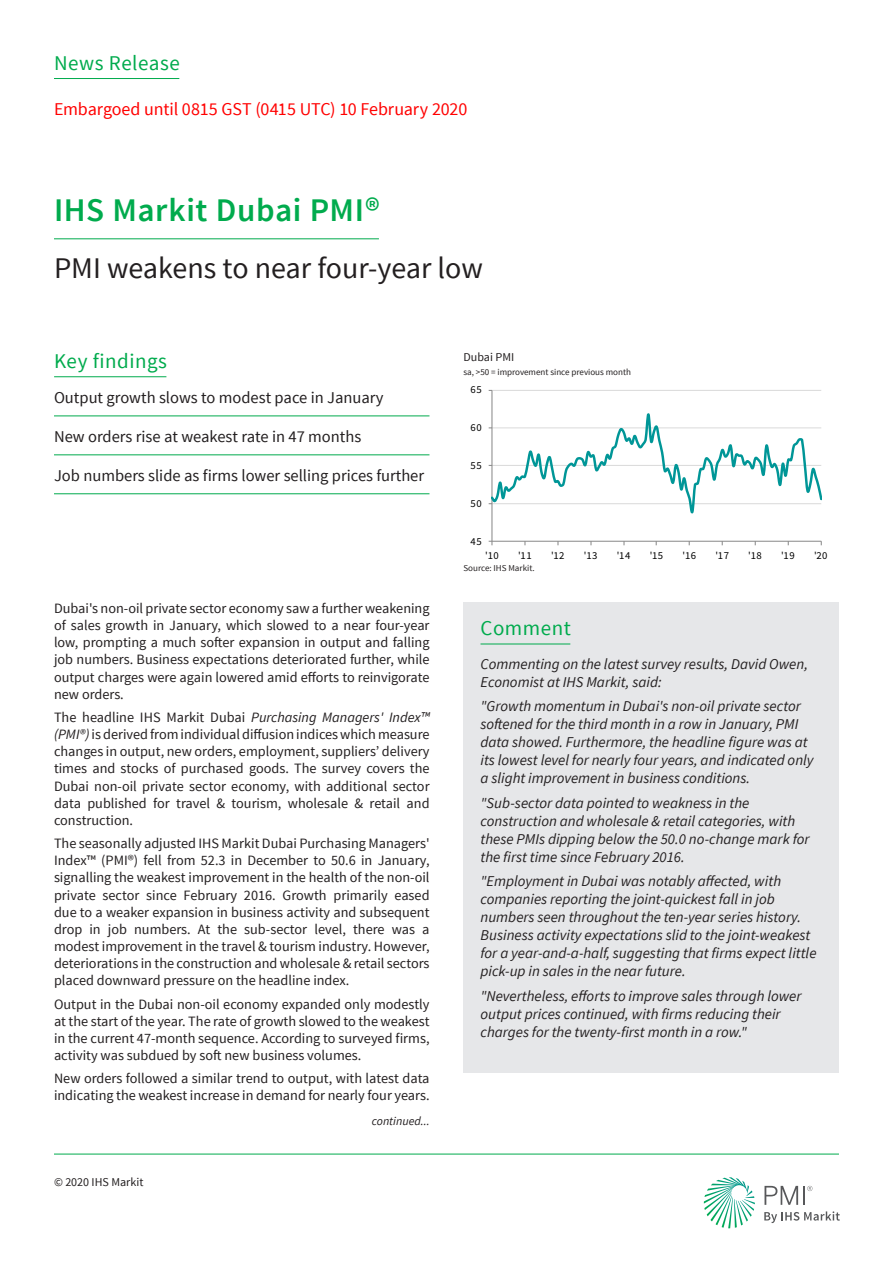
<style>
.page{position:relative;width:893px;height:1263px;background:#fff}
.page>*{position:absolute;margin:0;border:0;box-sizing:border-box;transform-origin:0 0}
.t1{font:600 33px "Source Sans Pro";letter-spacing:.015em;color:#00ab4d}
.t2{font:30px "Source Sans Pro";color:#231f20}
.Section_header{font:21px "Source Sans Pro";letter-spacing:.025em;color:#00ab4d}
.t3{font:18px "Source Sans Pro";letter-spacing:-.01em;color:#f00}
.Key_findings{font:16.5px "Source Sans Pro";color:#231f20}
.Comment{font:italic 15px/18px "Source Sans Pro";color:#231f20}
.Body_copy_2{font:14.25px/17.1px "Source Sans Pro";color:#231f20;text-align:justify}
.Chart_title{font:12px "Source Sans Pro";color:#231f20}
.Chart_title-2{font:italic 12px "Source Sans Pro";color:#231f20}
.t4{font:10.65px "Source Sans Pro";letter-spacing:.04em;color:#000}
.Axis_title{font:9px "Source Sans Pro";color:#231f20}
.s1{font-style:italic}
</style>
<div class="page">
<svg style="left:704px;top:1177px;width:51px;height:51px"></svg>
<svg style="left:764px;top:1211px;width:76px;height:12px"></svg>
<svg style="left:764px;top:1186px;width:48px;height:19px"></svg>
<hr style="left:54px;top:1154px;width:785px;height:1px;background:#00ab4d">
<hr style="left:492px;top:390px;width:329px;height:1px;background:#d9d9d9">
<hr style="left:492px;top:390px;width:1px;height:151px;background:#868686">
<hr style="left:492px;top:541px;width:329px;height:1px;background:#868686">
<svg style="left:489px;top:413px;width:333px;height:101px"></svg>
<hr style="left:54px;top:376px;width:112px;height:1px;background:#00ab4d">
<hr style="left:54px;top:78px;width:125px;height:1px;background:#00ab4d">
<hr style="left:54px;top:238px;width:325px;height:1px;background:#00ab4d">
<hr style="left:54px;top:416px;width:375px;height:1px;background:#00ab4d">
<hr style="left:54px;top:455px;width:375px;height:1px;background:#00ab4d">
<hr style="left:54px;top:493px;width:375px;height:1px;background:#00ab4d">
<div style="left:463px;top:602px;width:376px;height:56px;background:#e6e7e9"></div>
<hr style="left:480px;top:644px;width:90px;height:1px;background:#00ab4d">
<div style="left:463px;top:658px;width:376px;height:414px;background:#e6e7e9"></div>
<p class="Section_header" style="left:54px;top:50px;width:127px">News Release</p>
<p class="t3" style="left:54px;top:98px;width:415px">Embargoed until 0815 GST (0415 UTC) 10 February 2020</p>
<p class="t1" style="left:54px;top:190px;width:327px">IHS Markit Dubai PMI®</p>
<p class="t2" style="left:54px;top:249px;width:430px">PMI weakens to near four-year low</p>
<p class="Section_header" style="left:54px;top:348px;width:114px">Key findings</p>
<p class="Key_findings" style="left:54px;top:387px;width:331px">Output growth slows to modest pace in January</p>
<p class="Key_findings" style="left:54px;top:426px;width:309px">New orders rise at weakest rate in 47 months</p>
<p class="Key_findings" style="left:54px;top:465px;width:372px">Job numbers slide as firms lower selling prices further</p>
<p class="Body_copy_2" style="left:54px;top:600px;width:377px">Dubai's non-oil private sector economy saw a further weakening of sales growth in January, which slowed to a near four-year low, prompting a much softer expansion in output and falling job numbers. Business expectations deteriorated further, while output charges were again lowered amid efforts to reinvigorate new orders.</p>
<p class="Body_copy_2" style="left:54px;top:709px;width:377px">The headline IHS Markit Dubai <span class="s1">Purchasing Managers' Index™ (PMI®)</span> is derived from individual diffusion indices which measure changes in output, new orders, employment, suppliers’ delivery times and stocks of purchased goods. The survey covers the Dubai non-oil private sector economy, with additional sector data published for travel &amp; tourism, wholesale &amp; retail and construction.</p>
<p class="Body_copy_2" style="left:54px;top:835px;width:377px">The seasonally adjusted IHS Markit Dubai Purchasing Managers' Index™ (PMI®) fell from 52.3 in December to 50.6 in January, signalling the weakest improvement in the health of the non-oil private sector since February 2016. Growth primarily eased due to a weaker expansion in business activity and subsequent drop in job numbers. At the sub-sector level, there was a modest improvement in the travel &amp; tourism industry. However, deteriorations in the construction and wholesale &amp; retail sectors placed downward pressure on the headline index.</p>
<p class="Body_copy_2" style="left:54px;top:995px;width:377px">Output in the Dubai non-oil economy expanded only modestly at the start of the year. The rate of growth slowed to the weakest in the current 47-month sequence. According to surveyed firms, activity was subdued by soft new business volumes.</p>
<p class="Body_copy_2" style="left:54px;top:1070px;width:377px">New orders followed a similar trend to output, with latest data indicating the weakest increase in demand for nearly four years.</p>
<p class="Chart_title" style="left:54px;top:1175px;width:91px">© 2020 IHS Markit</p>
<p class="Chart_title-2" style="left:372px;top:1113px;width:59px">continued...</p>
<p class="Chart_title" style="left:463px;top:350px;width:52px">Dubai PMI</p>
<p class="Axis_title" style="left:463px;top:366px;width:169px">sa, &gt;50 = improvement since previous month</p>
<p class="t4" style="left:471px;top:383px;width:13px">65</p>
<p class="t4" style="left:471px;top:421px;width:13px">60</p>
<p class="t4" style="left:471px;top:459px;width:13px">55</p>
<p class="t4" style="left:471px;top:496px;width:13px">50</p>
<p class="t4" style="left:471px;top:534px;width:13px">45</p>
<p class="t4" style="left:485px;top:549px;width:15px">'10</p>
<p class="t4" style="left:518px;top:549px;width:15px">'11</p>
<p class="t4" style="left:551px;top:549px;width:15px">'12</p>
<p class="t4" style="left:584px;top:549px;width:15px">'13</p>
<p class="t4" style="left:617px;top:549px;width:15px">'14</p>
<p class="t4" style="left:650px;top:549px;width:15px">'15</p>
<p class="t4" style="left:682px;top:549px;width:15px">'16</p>
<p class="t4" style="left:715px;top:549px;width:15px">'17</p>
<p class="t4" style="left:748px;top:549px;width:15px">'18</p>
<p class="t4" style="left:781px;top:549px;width:15px">'19</p>
<p class="t4" style="left:814px;top:549px;width:15px">'20</p>
<p class="Axis_title" style="left:463px;top:562px;width:73px">Source: IHS Markit.</p>
<p class="Section_header" style="left:480px;top:615px;width:92px">Comment</p>
<p class="Comment" style="left:480px;top:655px;width:329px">Commenting on the latest survey results, David Owen,<br>Economist at IHS Markit, said:</p>
<p class="Comment" style="left:480px;top:697px;width:335px">"Growth momentum in Dubai's non-oil private sector softened for the third month in a row in January, PMI data showed. Furthermore, the headline figure was at its lowest level for nearly four years, and indicated only a slight improvement in business conditions.</p>
<p class="Comment" style="left:480px;top:794px;width:331px">"Sub-sector data pointed to weakness in the construction and wholesale &amp; retail categories, with these PMIs dipping below the 50.0 no-change mark for the first time since February 2016.</p>
<p class="Comment" style="left:480px;top:872px;width:338px">"Employment in Dubai was notably affected, with companies reporting the joint-quickest fall in job numbers seen throughout the ten-year series history.<br>Business activity expectations slid to the joint-weakest for a year-and-a-half, suggesting that firms expect little pick-up in sales in the near future.</p>
<p class="Comment" style="left:480px;top:986px;width:323px">"Nevertheless, efforts to improve sales through lower output prices continued, with firms reducing their charges for the twenty-first month in a row."</p>
</div>
